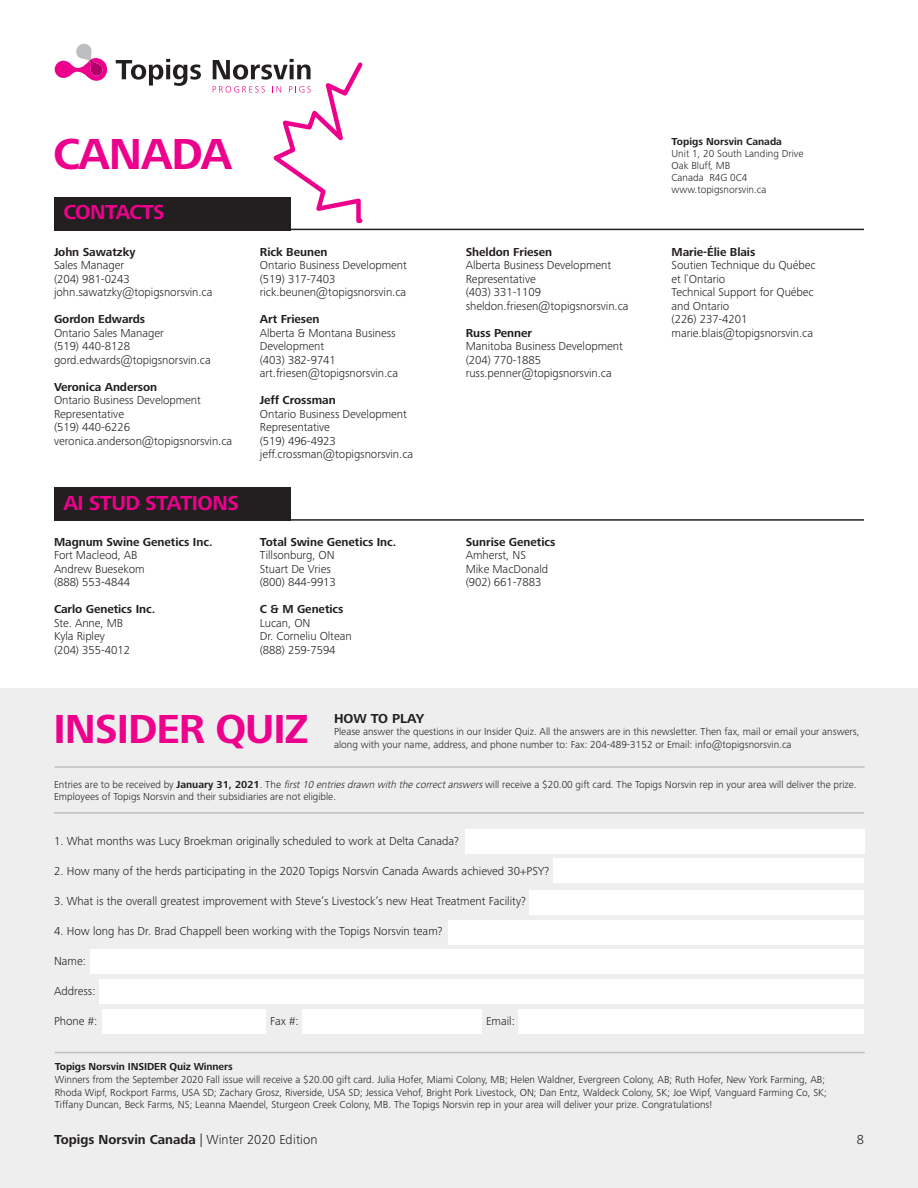
<style>
.page{position:relative;width:918px;height:1188px;background:#fff}
.page>*{position:absolute;margin:0;border:0;box-sizing:border-box;transform-origin:0 0}
.t1{font:700 45px "Frutiger Next Pro";letter-spacing:-.025em;color:#ec008c}
.t2{font:700 42px "Frutiger Next Pro";letter-spacing:-.025em;color:#ec008c}
.t3{font:700 21px "Frutiger Next Pro";letter-spacing:-.025em;color:#ec008c}
.t4{font:700 13.5px "Frutiger Next Pro";color:#231f20}
.t5{font:300 13.5px "Frutiger Next Pro";color:#231f20}
.t6{font:300 12px/13.5px "Frutiger Next Pro";letter-spacing:-.005em;color:#231f20}
.t7{font:700 12px "Frutiger Next Pro";letter-spacing:-.005em;color:#231f20}
.t8{font:300 10.5px/12.6px "Frutiger Next Pro";color:#231f20}
.t9{font:700 10.5px "Frutiger Next Pro";letter-spacing:-.01em;color:#231f20}
.s1{font-weight:700}
.s2{font-style:italic}
.s3{font-weight:300}
</style>
<div class="page">
<div style="left:0;top:688px;width:918px;height:500px;background:#eeeeef"></div>
<div style="left:54px;top:197px;width:237px;height:33px;background:#231f20"></div>
<hr style="left:286px;top:229px;width:578px;height:1px;background:#231f20">
<div style="left:54px;top:488px;width:237px;height:33px;background:#231f20"></div>
<hr style="left:286px;top:519px;width:578px;height:2px;background:#231f20">
<div style="left:466px;top:829px;width:399px;height:24px;background:#fff"></div>
<div style="left:554px;top:859px;width:310px;height:24px;background:#fff"></div>
<div style="left:529px;top:891px;width:335px;height:24px;background:#fff"></div>
<div style="left:448px;top:920px;width:416px;height:24px;background:#fff"></div>
<div style="left:91px;top:950px;width:773px;height:24px;background:#fff"></div>
<div style="left:99px;top:979px;width:765px;height:25px;background:#fff"></div>
<div style="left:519px;top:1009px;width:345px;height:24px;background:#fff"></div>
<div style="left:102px;top:1009px;width:164px;height:24px;background:#fff"></div>
<div style="left:302px;top:1009px;width:180px;height:24px;background:#fff"></div>
<hr style="left:54px;top:812px;width:810px;height:2px;background:#bcbec0">
<hr style="left:55px;top:1052px;width:810px;height:1px;background:#bcbec0">
<hr style="left:55px;top:766px;width:810px;height:2px;background:#bcbec0">
<svg style="left:116px;top:59px;width:85px;height:27px"></svg>
<svg style="left:55px;top:43px;width:52px;height:38px"></svg>
<svg style="left:213px;top:59px;width:149px;height:164px"></svg>
<p class="t1" style="left:53px;top:128px;width:181px">CANADA</p>
<p class="t3" style="left:63px;top:200px;width:103px">CONTACTS</p>
<p class="t7" style="left:54px;top:245px;width:83px">John Sawatzky</p>
<p class="t6" style="left:54px;top:258px;width:72px">Sales Manager</p>
<p class="t6" style="left:54px;top:272px;width:77px">(204) 981-0243</p>
<p class="t6" style="left:54px;top:285px;width:160px">john.sawatzky@topigsnorsvin.ca</p>
<p class="t7" style="left:54px;top:312px;width:93px">Gordon Edwards</p>
<p class="t6" style="left:54px;top:326px;width:111px">Ontario Sales Manager</p>
<p class="t6" style="left:54px;top:339px;width:78px">(519) 440-8128</p>
<p class="t6" style="left:54px;top:353px;width:158px">gord.edwards@topigsnorsvin.ca</p>
<p class="t7" style="left:54px;top:380px;width:105px">Veronica Anderson</p>
<p class="t6" style="left:54px;top:393px;width:148px">Ontario Business Development<br>Representative</p>
<p class="t6" style="left:54px;top:420px;width:78px">(519) 440-6226</p>
<p class="t6" style="left:54px;top:434px;width:180px">veronica.anderson@topigsnorsvin.ca</p>
<p class="t3" style="left:63px;top:491px;width:177px">AI STUD STATIONS</p>
<p class="t7" style="left:54px;top:535px;width:160px">Magnum Swine Genetics Inc.</p>
<p class="t6" style="left:54px;top:548px;width:85px">Fort Macleod, AB</p>
<p class="t6" style="left:54px;top:562px;width:92px">Andrew Buesekom</p>
<p class="t6" style="left:54px;top:575px;width:78px">(888) 553-4844</p>
<p class="t7" style="left:54px;top:602px;width:103px">Carlo Genetics Inc.</p>
<p class="t6" style="left:54px;top:616px;width:71px">Ste. Anne, MB</p>
<p class="t6" style="left:54px;top:629px;width:52px">Kyla Ripley</p>
<p class="t6" style="left:54px;top:643px;width:78px">(204) 355-4012</p>
<p class="t7" style="left:260px;top:245px;width:69px">Rick Beunen</p>
<p class="t6" style="left:260px;top:258px;width:148px">Ontario Business Development</p>
<p class="t6" style="left:260px;top:272px;width:77px">(519) 317-7403</p>
<p class="t6" style="left:260px;top:285px;width:148px">rick.beunen@topigsnorsvin.ca</p>
<p class="t7" style="left:260px;top:312px;width:61px">Art Friesen</p>
<p class="t6" style="left:260px;top:326px;width:137px">Alberta &amp; Montana Business</p>
<p class="t6" style="left:260px;top:339px;width:66px">Development</p>
<p class="t6" style="left:260px;top:353px;width:78px">(403) 382-9741</p>
<p class="t6" style="left:260px;top:366px;width:140px">art.friesen@topigsnorsvin.ca</p>
<p class="t7" style="left:260px;top:393px;width:77px">Jeff Crossman</p>
<p class="t6" style="left:260px;top:407px;width:148px">Ontario Business Development</p>
<p class="t6" style="left:260px;top:420px;width:72px">Representative</p>
<p class="t6" style="left:260px;top:434px;width:78px">(519) 496-4923</p>
<p class="t6" style="left:260px;top:447px;width:155px">jeff.crossman@topigsnorsvin.ca</p>
<p class="t7" style="left:260px;top:535px;width:138px">Total Swine Genetics Inc.</p>
<p class="t6" style="left:260px;top:548px;width:76px">Tillsonburg, ON</p>
<p class="t6" style="left:260px;top:562px;width:73px">Stuart De Vries</p>
<p class="t6" style="left:260px;top:575px;width:78px">(800) 844-9913</p>
<p class="t7" style="left:260px;top:602px;width:85px">C &amp; M Genetics</p>
<p class="t6" style="left:260px;top:616px;width:52px">Lucan, ON</p>
<p class="t6" style="left:260px;top:629px;width:93px">Dr. Corneliu Oltean</p>
<p class="t6" style="left:260px;top:643px;width:77px">(888) 259-7594</p>
<p class="t7" style="left:466px;top:245px;width:88px">Sheldon Friesen</p>
<p class="t6" style="left:466px;top:258px;width:147px">Alberta Business Development<br>Representative</p>
<p class="t6" style="left:466px;top:285px;width:77px">(403) 331-1109</p>
<p class="t6" style="left:466px;top:299px;width:164px">sheldon.friesen@topigsnorsvin.ca</p>
<p class="t7" style="left:466px;top:326px;width:68px">Russ Penner</p>
<p class="t6" style="left:466px;top:339px;width:159px">Manitoba Business Development</p>
<p class="t6" style="left:466px;top:353px;width:77px">(204) 770-1885</p>
<p class="t6" style="left:466px;top:366px;width:148px">russ.penner@topigsnorsvin.ca</p>
<p class="t9" style="left:672px;top:136px;width:112px">Topigs Norsvin Canada</p>
<p class="t8" style="left:672px;top:147px;width:133px">Unit 1, 20 South Landing Drive</p>
<p class="t8" style="left:672px;top:159px;width:60px">Oak Bluff, MB</p>
<p class="t8" style="left:672px;top:171px;width:77px">Canada R4G 0C4</p>
<p class="t8" style="left:672px;top:183px;width:96px">www.topigsnorsvin.ca</p>
<p class="t7" style="left:672px;top:245px;width:85px">Marie-Élie Blais</p>
<p class="t6" style="left:672px;top:258px;width:146px">Soutien Technique du Québec</p>
<p class="t6" style="left:672px;top:272px;width:55px">et l`Ontario</p>
<p class="t6" style="left:672px;top:285px;width:144px">Technical Support for Québec</p>
<p class="t6" style="left:672px;top:299px;width:59px">and Ontario</p>
<p class="t6" style="left:672px;top:312px;width:77px">(226) 237-4201</p>
<p class="t6" style="left:672px;top:326px;width:143px">marie.blais@topigsnorsvin.ca</p>
<p class="t7" style="left:466px;top:535px;width:91px">Sunrise Genetics</p>
<p class="t6" style="left:466px;top:548px;width:62px">Amherst, NS</p>
<p class="t6" style="left:466px;top:562px;width:84px">Mike MacDonald</p>
<p class="t6" style="left:466px;top:575px;width:77px">(902) 661-7883</p>
<p class="t4" style="left:334px;top:711px;width:92px">HOW TO PLAY</p>
<p class="t8" style="left:334px;top:726px;width:527px">Please answer the questions in our Insider Quiz. All the answers are in this newsletter. Then fax, mail or email your answers, along with your name, address, and phone number to: Fax: 204-489-3152 or Email: info@topigsnorsvin.ca</p>
<p class="t2" style="left:54px;top:705px;width:256px">INSIDER QUIZ</p>
<p class="t8" style="left:54px;top:778px;width:804px">Entries are to be received by <span class="s1">January 31, 2021</span>. The <span class="s2">first10 entriesdrawn with the correctanswers</span>will receive a $20.00 gift card. The Topigs Norsvin rep in your area will deliver the prize.<br>Employees of Topigs Norsvin and their subsidiaries are not eligible.</p>
<p class="t6" style="left:54px;top:834px;width:407px">1. What months was Lucy Broekman originally scheduled to work at Delta Canada?</p>
<p class="t6" style="left:54px;top:864px;width:497px">2. How many of the herds participating in the 2020 Topigs Norsvin Canada Awards achieved 30+PSY?</p>
<p class="t6" style="left:54px;top:894px;width:473px">3. What is the overall greatest improvement with Steve’s Livestock’s new Heat Treatment Facility?</p>
<p class="t6" style="left:54px;top:924px;width:390px">4. How long has Dr. Brad Chappell been working with the Topigs Norsvin team?</p>
<p class="t6" style="left:54px;top:954px;width:34px">Name:</p>
<p class="t6" style="left:54px;top:984px;width:43px">Address:</p>
<p class="t6" style="left:54px;top:1014px;width:45px">Phone #:</p>
<p class="t6" style="left:270px;top:1014px;width:30px">Fax #:</p>
<p class="t6" style="left:486px;top:1014px;width:30px">Email:</p>
<p class="t9" style="left:55px;top:1061px;width:179px">Topigs Norsvin INSIDER Quiz Winners</p>
<p class="t8" style="left:55px;top:1073px;width:772px">Winners from the September 2020 Fall issue will receive a $20.00 gift card. Julia Hofer, Miami Colony, MB; Helen Waldner, Evergreen Colony, AB; Ruth Hofer, New York Farming, AB;</p>
<p class="t8" style="left:55px;top:1086px;width:774px">Rhoda Wipf, Rockport Farms, USA SD; Zachary Grosz, Riverside, USA SD; Jessica Vehof, Bright Pork Livestock, ON; Dan Entz, Waldeck Colony, SK; Joe Wipf, Vanguard Farming Co, SK;</p>
<p class="t8" style="left:55px;top:1098px;width:659px">Tiffany Duncan, Beck Farms, NS; Leanna Maendel, Sturgeon Creek Colony, MB. The Topigs Norsvin rep in your area will deliver your prize. Congratulations!</p>
<p class="t4" style="left:54px;top:1132px;width:265px">Topigs Norsvin Canada <span class="s3">| Winter 2020 Edition</span></p>
<p class="t5" style="left:857px;top:1132px;width:9px">8</p>
</div>
